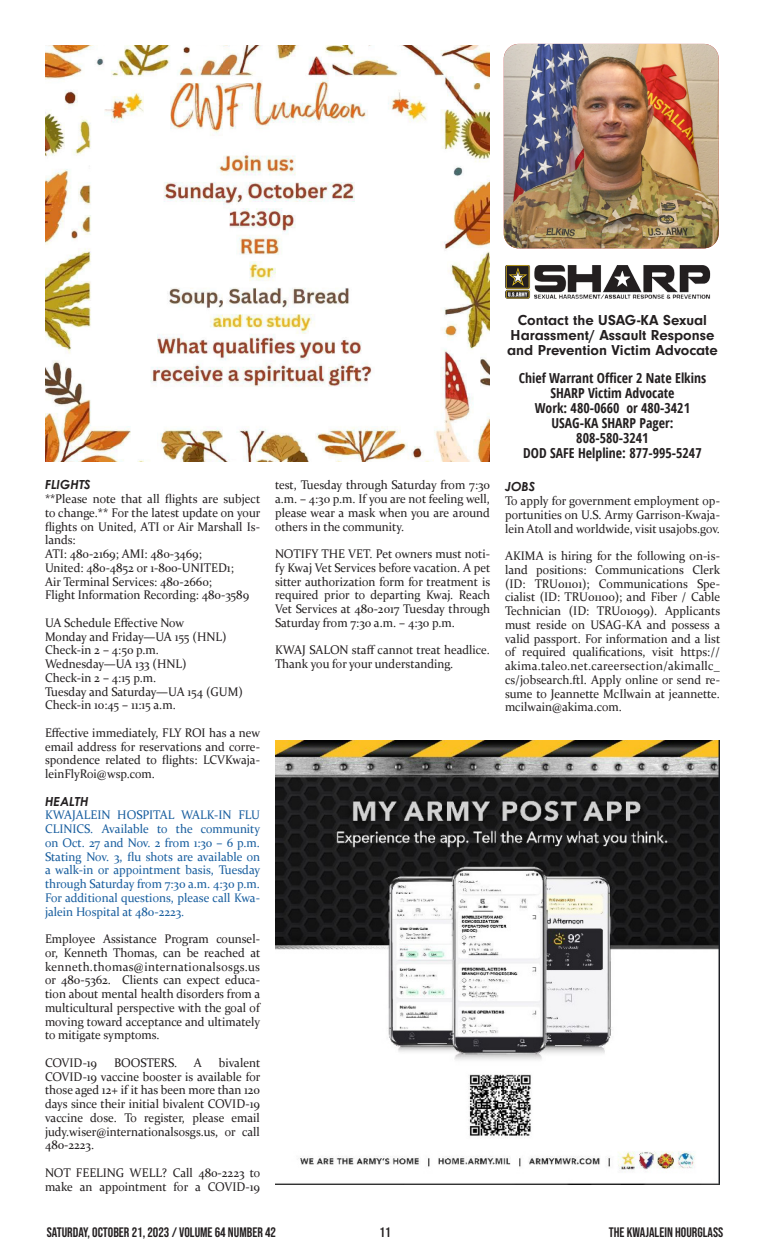
<style>
.page{position:relative;width:765px;height:1260px;background:#fff}
.page>*{position:absolute;margin:0;border:0;box-sizing:border-box;transform-origin:0 0}
.Photo_Credit{font:700 15px/15px "Neuzeit Gro";color:#231f20;text-align:center}
.t1{font:700 condensed 13.75px "Open Sans";color:#231f20}
.t2{font:13.75px "Bebas Neue";color:#231f20}
.t3{font:12.5px/13.8px "Constantia";color:#231f20;text-align:justify;scale:.95 1}
.t4{font:12.5px/13.8px "Constantia";color:#175d9e;text-align:justify;scale:.95 1}
.t5{font:italic 700 12.5px "Century Gothic";color:#231f20}
</style>
<div class="page">
<img style="left:504px;top:44px;width:215px;height:204px">
<img style="left:505px;top:265px;width:206px;height:34px">
<img style="left:45px;top:45px;width:445px;height:416px">
<img style="left:275px;top:741px;width:445px;height:444px">
<p class="Photo_Credit" style="left:507px;top:312px;width:212px">Contact the USAG-KA Sexual<br>Harassment/ Assault Response and Prevention Victim Advocate</p>
<p class="t5" style="left:45px;top:475px;width:47px">FLIGHTS</p>
<p class="t3" style="left:45px;top:491px;width:228px">**Please note that all flights are subject to change.** For the latest update on your flights on United, ATI or Air Marshall Is&shy;lands:</p>
<p class="t3" style="left:45px;top:546px;width:167px">ATI: 480-2169; AMI: 480-3469;</p>
<p class="t3" style="left:45px;top:560px;width:200px">United: 480-4852 or 1-800-UNITED1;</p>
<p class="t3" style="left:45px;top:574px;width:177px">Air Terminal Services: 480-2660;</p>
<p class="t3" style="left:45px;top:588px;width:216px">Flight Information Recording: 480-3589</p>
<p class="t3" style="left:45px;top:615px;width:148px">UA Schedule Effective Now</p>
<p class="t3" style="left:45px;top:629px;width:193px">Monday and Friday—UA 155 (HNL)</p>
<p class="t3" style="left:45px;top:643px;width:121px">Check-in 2 – 4:50 p.m.</p>
<p class="t3" style="left:45px;top:656px;width:150px">Wednesday—UA 133 (HNL)</p>
<p class="t3" style="left:45px;top:670px;width:118px">Check-in 2 – 4:15 p.m.</p>
<p class="t3" style="left:45px;top:684px;width:210px">Tuesday and Saturday—UA 154 (GUM)</p>
<p class="t3" style="left:45px;top:698px;width:139px">Check-in 10:45 – 11:15 a.m.</p>
<p class="t3" style="left:45px;top:725px;width:228px">Effective immediately, FLY ROI has a new email address for reservations and corre&shy;spondence related to flights: LCVKwaja&shy;leinFlyRoi@wsp.com.</p>
<p class="t5" style="left:45px;top:792px;width:45px">HEALTH</p>
<p class="t4" style="left:45px;top:808px;width:228px">KWAJALEIN HOSPITAL WALK-IN FLU CLINICS. Available to the community on Oct. 27 and Nov. 2 from 1:30 – 6 p.m.<br>Stating Nov. 3, flu shots are available on a walk-in or appointment basis, Tuesday through Saturday from 7:30 a.m. 4:30 p.m.<br>For additional questions, please call Kwa&shy;jalein Hospital at 480-2223.</p>
<p class="t3" style="left:45px;top:931px;width:228px">Employee Assistance Program counsel&shy;or, Kenneth Thomas, can be reached at kenneth.thomas@internationalsosgs.us or 480-5362. Clients can expect educa&shy;tion about mental health disorders from a multicultural perspective with the goal of moving toward acceptance and ultimately to mitigate symptoms.</p>
<p class="t3" style="left:45px;top:1055px;width:56px">COVID-19</p>
<p class="t3" style="left:114px;top:1055px;width:68px">BOOSTERS.</p>
<p class="t3" style="left:194px;top:1055px;width:10px">A</p>
<p class="t3" style="left:45px;top:1055px;width:228px;text-indent:174px">bivalent COVID-19 vaccine booster is available for those aged 12+ if it has been more than 120 days since their initial bivalent COVID-19 vaccine dose. To register, please email judy.wiser@internationalsosgs.us, or call 480-2223.</p>
<p class="t3" style="left:45px;top:1165px;width:228px">NOT FEELING WELL? Call 480-2223 to make an appointment for a COVID-19</p>
<p class="t3" style="left:275px;top:478px;width:228px">test, Tuesday through Saturday from 7:30 a.m. – 4:30 p.m. If you are not feeling well, please wear a mask when you are around others in the community.</p>
<p class="t3" style="left:275px;top:546px;width:228px">NOTIFY THE VET. Pet owners must noti&shy;fy Kwaj Vet Services before vacation. A pet sitter authorization form for treatment is required prior to departing Kwaj. Reach Vet Services at 480-2017 Tuesday through Saturday from 7:30 a.m. – 4:30 p.m.</p>
<p class="t3" style="left:275px;top:643px;width:228px">KWAJ SALON staff cannot treat headlice.<br>Thank you for your understanding.</p>
<p class="t1" style="left:519px;top:368px;width:189px">Chief Warrant Officer 2 Nate Elkins</p>
<p class="t1" style="left:550px;top:383px;width:126px">SHARP Victim Advocate</p>
<p class="t1" style="left:535px;top:398px;width:157px">Work: 480-0660 or 480-3421</p>
<p class="t1" style="left:552px;top:413px;width:123px">USAG-KA SHARP Pager:</p>
<p class="t1" style="left:576px;top:428px;width:74px">808-580-3241</p>
<p class="t1" style="left:523px;top:443px;width:180px">DOD SAFE Helpline: 877-995-5247</p>
<p class="t5" style="left:505px;top:477px;width:32px">JOBS</p>
<p class="t3" style="left:505px;top:493px;width:228px">To apply for government employment op&shy;portunities on U.S. Army Garrison-Kwaja&shy;lein Atoll and worldwide, visit usajobs.gov.</p>
<p class="t3" style="left:505px;top:548px;width:228px">AKIMA is hiring for the following on-is&shy;land positions: Communications Clerk (ID: TRU01101); Communications Spe&shy;cialist (ID: TRU01100); and Fiber / Cable Technician (ID: TRU01099). Applicants must reside on USAG-KA and possess a valid passport. For information and a list of required qualifications, visit https:// akima.taleo.net.careersection/akimallc_ cs/jobsearch.ftl. Apply online or send re&shy;sume to Jeannette McIlwain at jeannette. mcilwain@akima.com.</p>
<p class="t2" style="left:47px;top:1225px;width:231px">SATURDAY, OCTOBER 21, 2023 / VOLUME 64 NUMBER 42</p>
<p class="t2" style="left:380px;top:1224px;width:12px">11</p>
<p class="t2" style="left:609px;top:1225px;width:116px">THE KWAJALEIN HOURGLASS</p>
</div>
